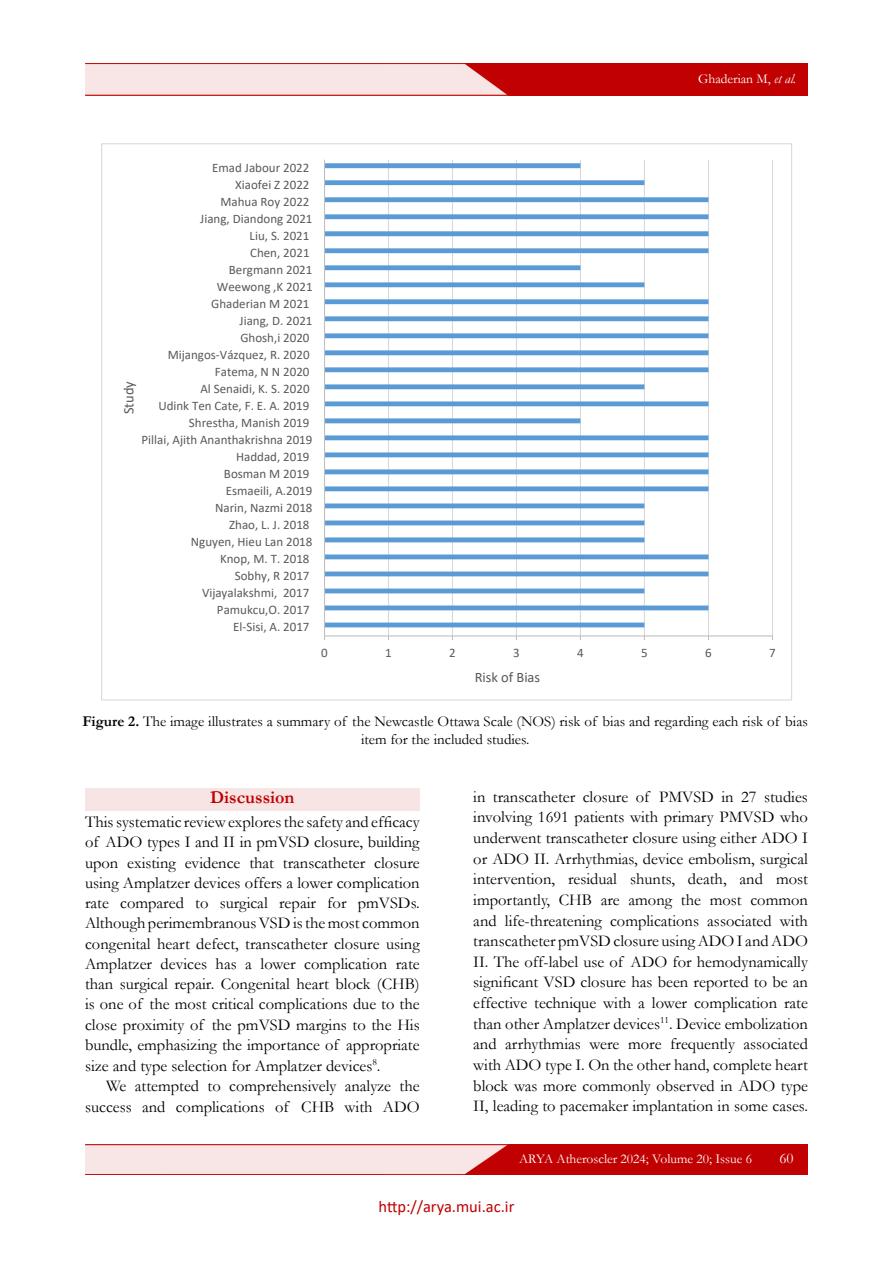
<style>
.page{position:relative;width:893px;height:1263px;background:#fff}
.page>*{position:absolute;margin:0;border:0;box-sizing:border-box;transform-origin:0 0}
.t1{font:700 18px "Garamond";color:#c00000}
.t2{font:17.25px/29.8px "Times New Roman";color:#000}
.t3{font:16.5px/20.7px "Garamond";color:#000;text-align:justify}
.t4{font:16.5px "Calibri";color:#c00000}
.t5{font:15px/18px "Garamond";color:#000;text-align:center}
.t6{font:15px "Garamond";color:#fff}
.t7{font:14.4px "Calibri";color:#595959}
.t8{font:13.5px "Garamond";color:#fff}
.t9{font:12.9px "Calibri";color:#595959}
.s1{font-style:italic}
.s2{font-weight:700}
</style>
<div class="page">
<img style="left:85px;top:1144px;width:723px;height:30px">
<img style="left:85px;top:64px;width:723px;height:31px">
<div style="left:85px;top:788px;width:335px;height:22px;background:#f7e4e4"></div>
<hr style="left:388px;top:160px;width:1px;height:476px;background:#d9d9d9">
<hr style="left:452px;top:160px;width:1px;height:476px;background:#d9d9d9">
<hr style="left:516px;top:160px;width:1px;height:476px;background:#d9d9d9">
<hr style="left:580px;top:160px;width:1px;height:476px;background:#d9d9d9">
<hr style="left:644px;top:160px;width:1px;height:476px;background:#d9d9d9">
<hr style="left:708px;top:160px;width:1px;height:476px;background:#d9d9d9">
<hr style="left:772px;top:160px;width:1px;height:476px;background:#d9d9d9">
<svg style="left:325px;top:163px;width:383px;height:464px"></svg>
<hr style="left:325px;top:635px;width:447px;height:1px;background:#bfbfbf">
<hr style="left:324px;top:160px;width:1px;height:476px;background:#bfbfbf">
<p class="t8" style="left:698px;top:70px;width:100px">Ghaderian M, <span class="s1">et al.</span></p>
<p class="t9" style="left:212px;top:159px;width:99px">Emad Jabour 2022</p>
<p class="t9" style="left:235px;top:176px;width:76px">Xiaofei Z 2022</p>
<p class="t9" style="left:220px;top:193px;width:91px">Mahua Roy 2022</p>
<p class="t9" style="left:200px;top:210px;width:114px">Jiang, Diandong 2021</p>
<p class="t9" style="left:250px;top:227px;width:61px">Liu, S. 2021</p>
<p class="t9" style="left:250px;top:244px;width:61px">Chen, 2021</p>
<p class="t9" style="left:229px;top:261px;width:85px">Bergmann 2021</p>
<p class="t9" style="left:217px;top:278px;width:97px">Weewong ,K 2021</p>
<p class="t9" style="left:211px;top:295px;width:100px">Ghaderian M 2021</p>
<p class="t9" style="left:240px;top:312px;width:74px">Jiang, D. 2021</p>
<p class="t9" style="left:240px;top:329px;width:71px">Ghosh,i 2020</p>
<p class="t9" style="left:168px;top:346px;width:143px">Mijangos-Vázquez, R. 2020</p>
<p class="t7" style="left:119px;top:414px;width:35px;rotate:-90deg">Study</p>
<p class="t9" style="left:215px;top:363px;width:96px">Fatema, N N 2020</p>
<p class="t9" style="left:200px;top:380px;width:111px">Al Senaidi, K. S. 2020</p>
<p class="t9" style="left:158px;top:397px;width:152px">Udink Ten Cate, F. E. A. 2019</p>
<p class="t9" style="left:189px;top:414px;width:122px">Shrestha, Manish 2019</p>
<p class="t9" style="left:142px;top:431px;width:172px">Pillai, Ajith Ananthakrishna 2019</p>
<p class="t9" style="left:236px;top:448px;width:75px">Haddad, 2019</p>
<p class="t9" style="left:224px;top:465px;width:87px">Bosman M 2019</p>
<p class="t9" style="left:226px;top:482px;width:88px">Esmaeili, A.2019</p>
<p class="t9" style="left:215px;top:499px;width:99px">Narin, Nazmi 2018</p>
<p class="t9" style="left:229px;top:516px;width:82px">Zhao, L. J. 2018</p>
<p class="t9" style="left:191px;top:533px;width:123px">Nguyen, Hieu Lan 2018</p>
<p class="t9" style="left:220px;top:550px;width:91px">Knop, M. T. 2018</p>
<p class="t9" style="left:235px;top:567px;width:76px">Sobhy, R 2017</p>
<p class="t9" style="left:202px;top:584px;width:109px">Vijayalakshmi, 2017</p>
<p class="t9" style="left:217px;top:601px;width:94px">Pamukcu,O. 2017</p>
<p class="t9" style="left:233px;top:618px;width:78px">El-Sisi, A. 2017</p>
<p class="t9" style="left:321px;top:643px;width:8px">0</p>
<p class="t9" style="left:385px;top:643px;width:8px">1</p>
<p class="t9" style="left:449px;top:643px;width:8px">2</p>
<p class="t9" style="left:513px;top:643px;width:8px">3</p>
<p class="t9" style="left:577px;top:643px;width:8px">4</p>
<p class="t9" style="left:641px;top:643px;width:8px">5</p>
<p class="t9" style="left:705px;top:643px;width:8px">6</p>
<p class="t9" style="left:769px;top:643px;width:8px">7</p>
<p class="t7" style="left:475px;top:667px;width:67px">Risk of Bias</p>
<p class="t5" style="left:82px;top:712px;width:727px"><span class="s2">Figure 2.</span> The image illustrates a summary of the Newcastle Ottawa Scale (NOS) risk of bias and regarding each risk of bias item for the included studies.</p>
<p class="t3" style="left:473px;top:786px;width:336px">in transcatheter closure of PMVSD in 27 studies involving 1691 patients with primary PMVSD who underwent transcatheter closure using either ADO I or ADO II. Arrhythmias, device embolism, surgical intervention, residual shunts, death, and most importantly, CHB are among the most common and life-threatening complications associated with transcatheter pmVSD closure using ADO I and ADO II. The off-label use of ADO for hemodynamically significant VSD closure has been reported to be an effective technique with a lower complication rate than other Amplatzer devices<sup>11</sup>. Device embolization and arrhythmias were more frequently associated with ADO type I. On the other hand, complete heart block was more commonly observed in ADO type II, leading to pacemaker implantation in some cases.</p>
<p class="t1" style="left:210px;top:785px;width:86px">Discussion</p>
<p class="t3" style="left:85px;top:811px;width:336px;line-height:20.2px">This systematic review explores the safety and efficacy of ADO types I and II in pmVSD closure, building upon existing evidence that transcatheter closure using Amplatzer devices offers a lower complication rate compared to surgical repair for pmVSDs.<br>Although perimembranous VSD is the most common congenital heart defect, transcatheter closure using Amplatzer devices has a lower complication rate than surgical repair. Congenital heart block (CHB) is one of the most critical complications due to the close proximity of the pmVSD margins to the His bundle, emphasizing the importance of appropriate size and type selection for Amplatzer devices<sup>8</sup>.</p>
<p class="t3" style="left:85px;top:1075px;width:336px;text-align:right">We attempted to comprehensively analyze the success and complications of CHB with ADO</p>
<p class="t2" style="left:102px;top:816px;width:676px">Figure 2. The image illustrates a summary of the Newcastle Ottawa Scale (NOS) risk of bias and regarding each risk of bias item for the included studies.</p>
<p class="t8" style="left:519px;top:1150px;width:234px">ARYA Atheroscler 2024; Volume 20; Issue 6</p>
<p class="t6" style="left:779px;top:1148px;width:16px">60</p>
<p class="t4" style="left:379px;top:1195px;width:137px">http://arya.mui.ac.ir</p>
</div>
